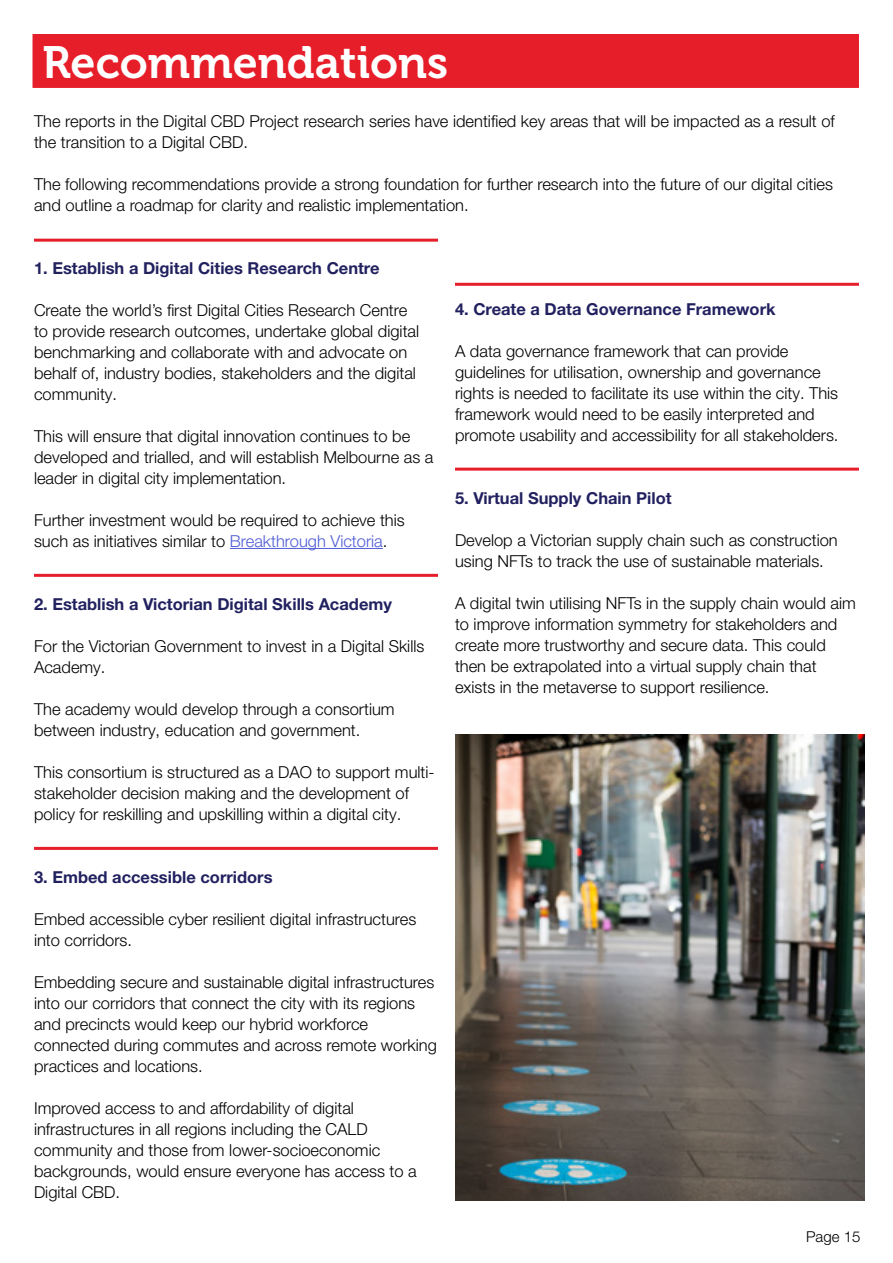
<style>
.page{position:relative;width:893px;height:1263px;background:#fff}
.page>*{position:absolute;margin:0;border:0;box-sizing:border-box;transform-origin:0 0}
.t1{font:45px "Museo 700";color:#fff}
.t2{font:300 16.5px/21px "Helvetica Neue LT Pro";color:#000}
.t3{font:700 16.5px "Helvetica Neue LT Pro";color:#222160}
.t4{font:300 15px "Helvetica Neue LT Pro";color:#000}
.s1{color:#4f5cd6}
</style>
<div class="page">
<div style="left:33px;top:35px;width:825px;height:52px;background:#e61e2a"></div>
<div style="left:33px;top:34px;width:826px;height:54px;border:2px solid #e61e2a"></div>
<hr style="left:230px;top:548px;width:153px;height:1px;background:#4f5cd6">
<hr style="left:34px;top:239px;width:404px;height:3px;background:#e61e2a">
<hr style="left:34px;top:847px;width:404px;height:3px;background:#e61e2a">
<hr style="left:34px;top:574px;width:404px;height:3px;background:#e61e2a">
<hr style="left:455px;top:468px;width:404px;height:3px;background:#e61e2a">
<hr style="left:455px;top:283px;width:404px;height:3px;background:#e61e2a">
<img style="left:455px;top:734px;width:410px;height:467px">
<h1 class="t1" style="left:43px;top:37px;width:407px">Recommendations</h1>
<p class="t2" style="left:34px;top:110px;width:802px">The reports in the Digital CBD Project research series have identified key areas that will be impacted as a result of the transition to a Digital CBD.</p>
<p class="t2" style="left:34px;top:173px;width:800px">The following recommendations provide a strong foundation for further research into the future of our digital cities and outline a roadmap for clarity and realistic implementation.</p>
<p class="t3" style="left:34px;top:258px;width:347px">1. Establish a Digital Cities Research Centre</p>
<p class="t2" style="left:34px;top:299px;width:387px">Create the world’s first Digital Cities Research Centre to provide research outcomes, undertake global digital benchmarking and collaborate with and advocate on behalf of, industry bodies, stakeholders and the digital community.</p>
<p class="t2" style="left:34px;top:425px;width:401px">This will ensure that digital innovation continues to be developed and trialled, and will establish Melbourne as a leader in digital city implementation.</p>
<p class="t2" style="left:34px;top:509px;width:372px">Further investment would be required to achieve this such as initiatives similar to <span class="s1">Breakthrough Victoria</span>.</p>
<p class="t3" style="left:34px;top:594px;width:359px">2. Establish a Victorian Digital Skills Academy</p>
<p class="t2" style="left:34px;top:635px;width:392px">For the Victorian Government to invest in a Digital Skills<br>Academy.</p>
<p class="t2" style="left:34px;top:698px;width:362px">The academy would develop through a consortium between industry, education and government.</p>
<p class="t2" style="left:34px;top:761px;width:402px">This consortium is structured as a DAO to support multi&shy;stakeholder decision making and the development of policy for reskilling and upskilling within a digital city.</p>
<p class="t3" style="left:455px;top:299px;width:322px">4. Create a Data Governance Framework</p>
<p class="t2" style="left:455px;top:341px;width:385px">A data governance framework that can provide guidelines for utilisation, ownership and governance rights is needed to facilitate its use within the city. This framework would need to be easily interpreted and promote usability and accessibility for all stakeholders.</p>
<p class="t3" style="left:455px;top:488px;width:218px">5. Virtual Supply Chain Pilot</p>
<p class="t2" style="left:455px;top:530px;width:384px">Develop a Victorian supply chain such as construction using NFTs to track the use of sustainable materials.</p>
<p class="t2" style="left:455px;top:593px;width:402px">A digital twin utilising NFTs in the supply chain would aim to improve information symmetry for stakeholders and create more trustworthy and secure data. This could then be extrapolated into a virtual supply chain that exists in the metaverse to support resilience.</p>
<p class="t3" style="left:34px;top:867px;width:240px">3. Embed accessible corridors</p>
<p class="t2" style="left:34px;top:908px;width:384px">Embed accessible cyber resilient digital infrastructures into corridors.</p>
<p class="t2" style="left:34px;top:971px;width:404px">Embedding secure and sustainable digital infrastructures into our corridors that connect the city with its regions and precincts would keep our hybrid workforce connected during commutes and across remote working practices and locations.</p>
<p class="t2" style="left:34px;top:1097px;width:384px">Improved access to and affordability of digital infrastructures in all regions including the CALD community and those from lower-socioeconomic backgrounds, would ensure everyone has access to a Digital CBD.</p>
<p class="t4" style="left:806px;top:1228px;width:56px">Page 15</p>
</div>
